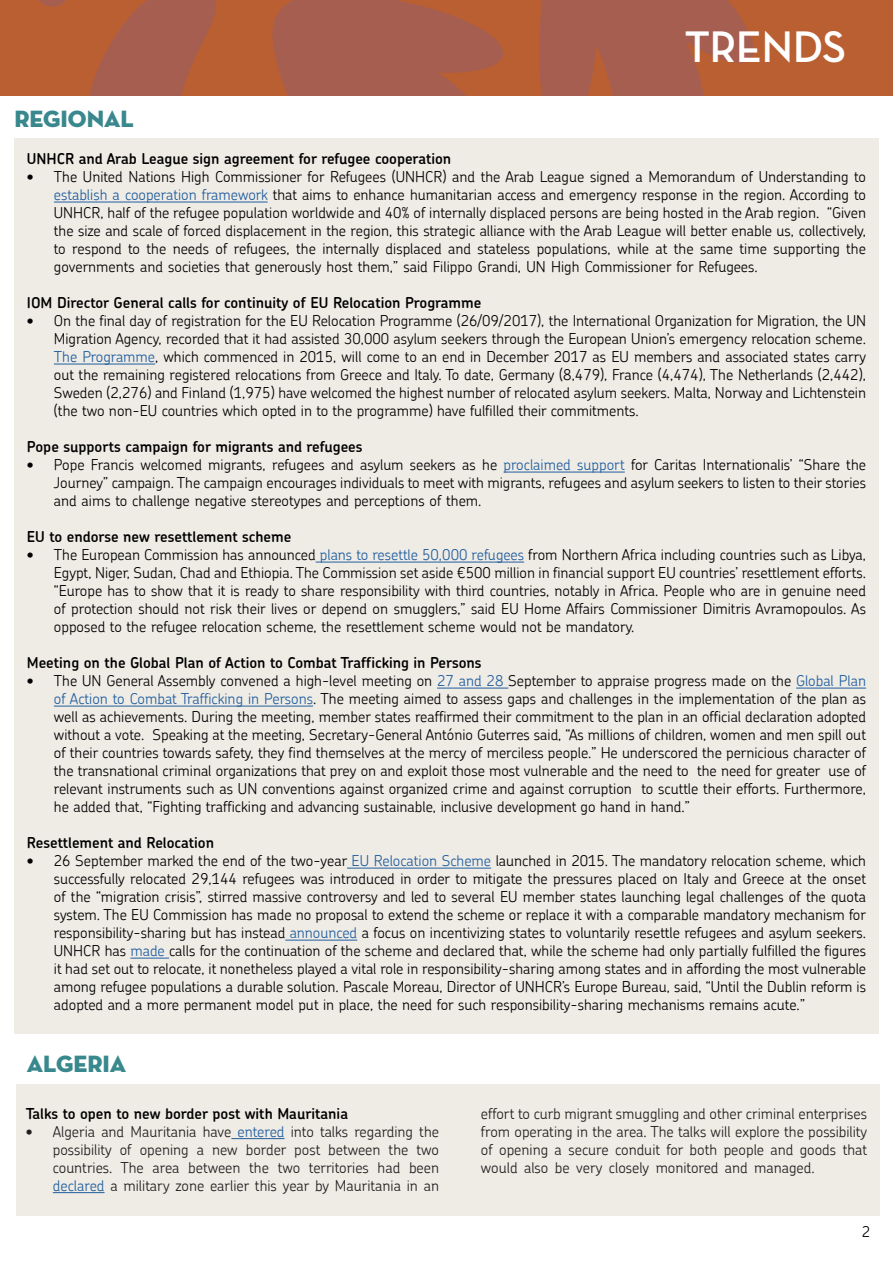
<style>
.page{position:relative;width:893px;height:1263px;background:#fff}
.page>*{position:absolute;margin:0;border:0;box-sizing:border-box;transform-origin:0 0}
.t1{font:700 45px "Neutra Disp";color:#fff}
.t2{font:24px "Neutra Disp Titling";color:#38888d}
.t3{font:300 15px/18px "Chevin";color:#000;text-align:justify}
.t4{font:300 15px/18px "Chevin";color:#231f20;text-align:justify}
.t5{font:600 15px "Chevin";color:#000}
.s1{color:#215e9e}
</style>
<div class="page">
<div style="left:14px;top:138px;width:865px;height:895px;background:#efebe5"></div>
<div style="left:0;top:0;width:893px;height:96px;background:#ba5f31"></div>
<svg style="left:272px;top:0;width:482px;height:96px"></svg>
<svg style="left:39px;top:0;width:177px;height:96px"></svg>
<hr style="left:54px;top:202px;width:214px;height:1px;background:#215e9e">
<hr style="left:54px;top:364px;width:101px;height:1px;background:#215e9e">
<hr style="left:504px;top:472px;width:121px;height:1px;background:#215e9e">
<hr style="left:316px;top:562px;width:208px;height:1px;background:#215e9e">
<hr style="left:437px;top:688px;width:71px;height:1px;background:#215e9e">
<hr style="left:796px;top:688px;width:70px;height:1px;background:#215e9e">
<hr style="left:54px;top:706px;width:259px;height:1px;background:#215e9e">
<hr style="left:347px;top:868px;width:144px;height:1px;background:#215e9e">
<hr style="left:285px;top:940px;width:72px;height:1px;background:#215e9e">
<hr style="left:130px;top:958px;width:39px;height:1px;background:#215e9e">
<div style="left:16px;top:1084px;width:863px;height:132px;background:#efebe5"></div>
<hr style="left:231px;top:1138px;width:54px;height:1px;background:#215e9e">
<hr style="left:53px;top:1192px;width:52px;height:1px;background:#215e9e">
<h1 class="t1" style="left:685px;top:22px;width:163px">TRENDS</h1>
<h2 class="t2" style="left:14px;top:104px;width:121px">REGIONAL</h2>
<p class="t5" style="left:27px;top:149px;width:426px">UNHCR and Arab League sign agreement for refugee cooperation</p>
<p class="t3" style="left:54px;top:167px;width:814px;text-indent:-27px">• The United Nations High Commissioner for Refugees (UNHCR) and the Arab League signed a Memorandum of Understanding to <span class="s1">establish a cooperation framework</span> that aims to enhance humanitarian access and emergency response in the region. According to UNHCR, half of the refugee population worldwide and 40% of internally displaced persons are being hosted in the Arab region. “Given the size and scale of forced displacement in the region, this strategic alliance with the Arab League will better enable us, collectively, to respond to the needs of refugees, the internally displaced and stateless populations, while at the same time supporting the governments and societies that generously host them,” said Filippo Grandi, UN High Commissioner for Refugees.</p>
<p class="t5" style="left:27px;top:293px;width:456px">IOM Director General calls for continuity of EU Relocation Programme</p>
<p class="t3" style="left:54px;top:311px;width:814px;text-indent:-27px">• On the final day of registration for the EU Relocation Programme (26/09/2017), the International Organization for Migration, the UN Migration Agency, recorded that it had assisted 30,000 asylum seekers through the European Union’s emergency relocation scheme.<br><span class="s1">The Programme</span>, which commenced in 2015, will come to an end in December 2017 as EU members and associated states carry out the remaining registered relocations from Greece and Italy. To date, Germany (8,479), France (4,474), The Netherlands (2,442), Sweden (2,276) and Finland (1,975) have welcomed the highest number of relocated asylum seekers. Malta, Norway and Lichtenstein (the two non-EU countries which opted in to the programme) have fulfilled their commitments.</p>
<p class="t5" style="left:27px;top:437px;width:337px">Pope supports campaign for migrants and refugees</p>
<p class="t3" style="left:54px;top:455px;width:814px;text-indent:-27px">• Pope Francis welcomed migrants, refugees and asylum seekers as he <span class="s1">proclaimed support</span> for Caritas Internationalis’ “Share the Journey” campaign. The campaign encourages individuals to meet with migrants, refugees and asylum seekers to listen to their stories and aims to challenge negative stereotypes and perceptions of them.</p>
<p class="t5" style="left:27px;top:527px;width:266px">EU to endorse new resettlement scheme</p>
<p class="t3" style="left:54px;top:545px;width:814px;text-indent:-27px">• The European Commission has announced <span class="s1">plans to resettle 50,000 refugees</span> from Northern Africa including countries such as Libya, Egypt, Niger, Sudan, Chad and Ethiopia. The Commission set aside €500 million in financial support EU countries’ resettlement efforts. “Europe has to show that it is ready to share responsibility with third countries, notably in Africa. People who are in genuine need of protection should not risk their lives or depend on smugglers,” said EU Home Affairs Commissioner Dimitris Avramopoulos. As opposed to the refugee relocation scheme, the resettlement scheme would not be mandatory.</p>
<p class="t5" style="left:27px;top:653px;width:456px">Meeting on the Global Plan of Action to Combat Trafficking in Persons</p>
<p class="t3" style="left:54px;top:671px;width:814px;text-indent:-27px">• The UN General Assembly convened a high-level meeting on <span class="s1">27 and 28</span> September to appraise progress made on the <span class="s1">Global Plan of Action to Combat Trafficking in Persons</span>. The meeting aimed to assess gaps and challenges in the implementation of the plan as well as achievements. During the meeting, member states reaffirmed their commitment to the plan in an official declaration adopted without a vote. Speaking at the meeting, Secretary-General António Guterres said, “As millions of children, women and men spill out of their countries towards safety, they find themselves at the mercy of merciless people.” He underscored the pernicious character of the transnational criminal organizations that prey on and exploit those most vulnerable and the need to the need for greater use of relevant instruments such as UN conventions against organized crime and against corruption to scuttle their efforts. Furthermore, he added that, “Fighting trafficking and advancing sustainable, inclusive development go hand in hand.”</p>
<p class="t5" style="left:27px;top:833px;width:189px">Resettlement and Relocation</p>
<p class="t3" style="left:54px;top:851px;width:814px;text-indent:-27px">• 26 September marked the end of the two-year <span class="s1">EU Relocation Scheme</span> launched in 2015. The mandatory relocation scheme, which successfully relocated 29,144 refugees was introduced in order to mitigate the pressures placed on Italy and Greece at the onset of the “migration crisis”, stirred massive controversy and led to several EU member states launching legal challenges of the quota system. The EU Commission has made no proposal to extend the scheme or replace it with a comparable mandatory mechanism for responsibility-sharing but has instead <span class="s1">announced</span> a focus on incentivizing states to voluntarily resettle refugees and asylum seekers.<br>UNHCR has <span class="s1">made</span> calls for the continuation of the scheme and declared that, while the scheme had only partially fulfilled the figures it had set out to relocate, it nonetheless played a vital role in responsibility-sharing among states and in affording the most vulnerable among refugee populations a durable solution. Pascale Moreau, Director of UNHCR’s Europe Bureau, said, “Until the Dublin reform is adopted and a more permanent model put in place, the need for such responsibility-sharing mechanisms remains acute.”</p>
<h2 class="t2" style="left:27px;top:1049px;width:101px">ALGERIA</h2>
<p class="t5" style="left:26px;top:1103px;width:324px">Talks to open to new border post with Mauritania</p>
<p class="t4" style="left:53px;top:1122px;width:388px;text-indent:-27px">• Algeria and Mauritania have <span class="s1">entered</span> into talks regarding the possibility of opening a new border post between the two countries. The area between the two territories had been <span class="s1">declared</span> a military zone earlier this year by Mauritania in an</p>
<p class="t4" style="left:481px;top:1104px;width:388px">effort to curb migrant smuggling and other criminal enterprises from operating in the area. The talks will explore the possibility of opening a secure conduit for both people and goods that would also be very closely monitored and managed.</p>
<p class="t3" style="left:862px;top:1222px;width:10px">2</p>
</div>
